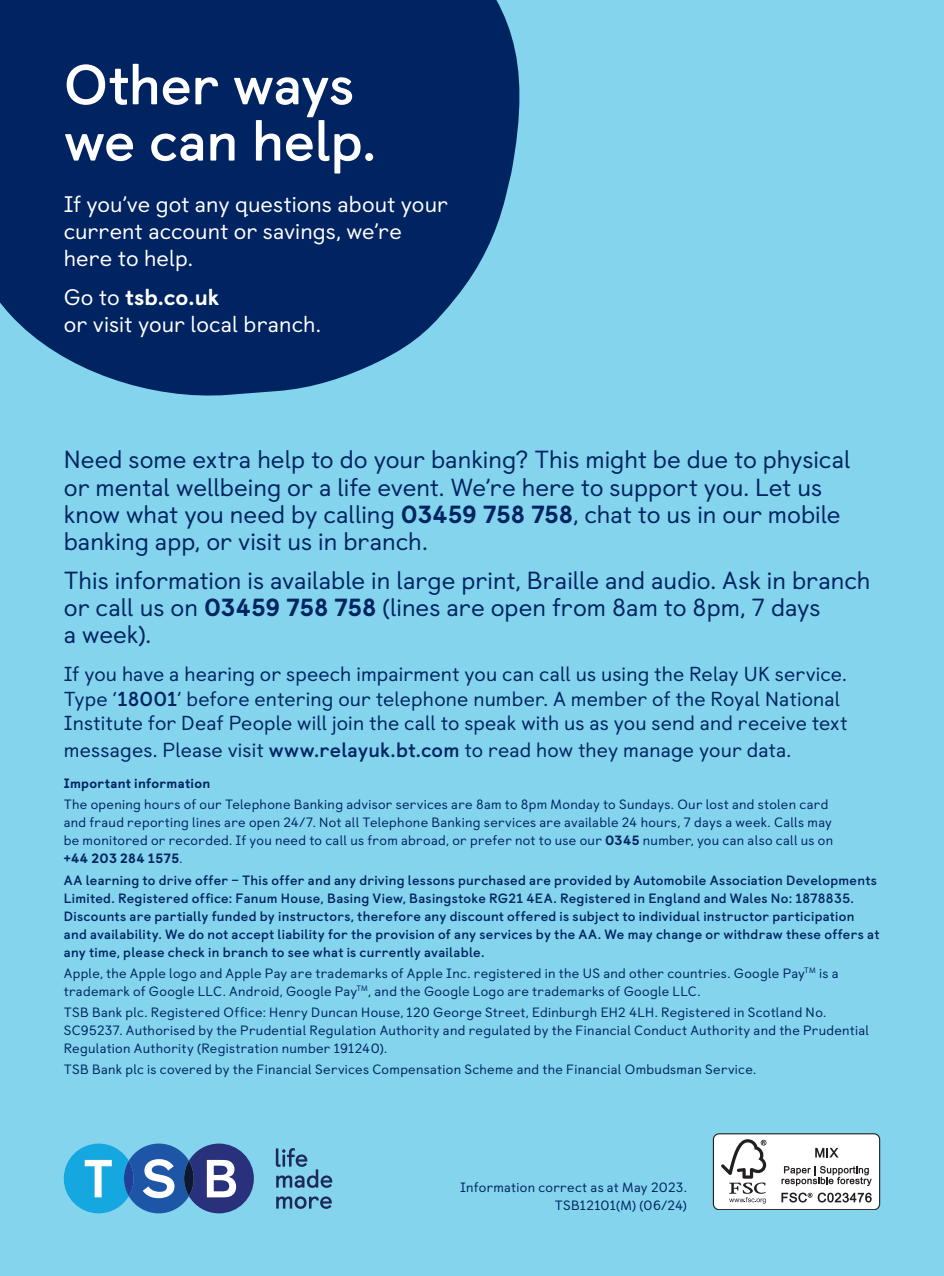
<style>
.page{position:relative;width:944px;height:1276px;background:#83d4ec}
.page>*{position:absolute;margin:0;border:0;box-sizing:border-box;transform-origin:0 0}
.Heading_30pt{font:700 56.25px/56.2px "TSB Castledown";letter-spacing:-.01em;color:#fff}
.Body_11pt{font:24.75px/27px "TSB Castledown";color:#002361}
.Body_11pt-2{font:22.5px/27px "TSB Castledown";letter-spacing:.005em;color:#fff}
.Body_text_9pt{font:20.25px/24.8px "TSB Castledown";letter-spacing:.005em;color:#002361}
.Small_print_6pt{font:13.5px/18px "TSB Castledown";letter-spacing:.02em;color:#002361}
.Small_print_6pt-2{font:700 13.5px/18px "TSB Castledown";letter-spacing:.02em;color:#002361}
.Small_print_6pt-3{font:800 13.5px "TSB Castledown";letter-spacing:.02em;color:#002361}
.s1{font-weight:800}
.s2{font-weight:700}
</style>
<div class="page">
<svg style="left:0;top:0;width:520px;height:396px;background:#0f3770"></svg>
<svg style="left:64px;top:1143px;width:190px;height:70px"></svg>
<svg style="left:276px;top:1196px;width:56px;height:12px"></svg>
<svg style="left:276px;top:1148px;width:56px;height:39px"></svg>
<svg style="left:713px;top:1133px;width:167px;height:76px;background:#dbdbdb"></svg>
<p class="Heading_30pt" style="left:64px;top:57px;width:314px">Other ways we can help.</p>
<p class="Body_11pt-2" style="left:64px;top:191px;width:386px">If you’ve got any questions about your current account or savings, we’re here to help.</p>
<p class="Body_11pt-2" style="left:64px;top:284px;width:259px">Go to <span class="s1">tsb.co.uk<br></span>or visit your local branch.</p>
<p class="Body_11pt" style="left:64px;top:446px;width:788px">Need some extra help to do your banking? This might be due to physical or mental wellbeing or a life event. We’re here to support you. Let us know what you need by calling <span class="s1">03459 758 758</span>, chat to us in our mobile banking app, or visit us in branch.</p>
<p class="Body_11pt" style="left:64px;top:567px;width:808px">This information is available in large print, Braille and audio. Ask in branch or call us on <span class="s1">03459 758 758</span> (lines are open from 8am to 8pm, 7 days<br>a week).</p>
<p class="Body_text_9pt" style="left:64px;top:661px;width:785px">If you have a hearing or speech impairment you can call us using the Relay UK service.<br>Type ‘<span class="s2">18001</span>’ before entering our telephone number. A member of the Royal National<br>Institute for Deaf People will join the call to speak with us as you send and receive text</p>
<p class="Body_text_9pt" style="left:64px;top:738px;width:729px">messages. Please visit <span class="s2">www.relayuk.bt.com</span> to read how they manage your data.</p>
<p class="Small_print_6pt-3" style="left:64px;top:775px;width:148px">Important information</p>
<p class="Small_print_6pt" style="left:64px;top:795px;width:771px">The opening hours of our Telephone Banking advisor services are 8am to 8pm Monday to Sundays. Our lost and stolen card and fraud reporting lines are open 24/7. Not all Telephone Banking services are available 24 hours, 7 days a week. Calls may be monitored or recorded. If you need to call us from abroad, or prefer not to use our <span class="s1">0345</span> number, you can also call us on <span class="s1">+44 203 284 1575</span>.</p>
<p class="Small_print_6pt-2" style="left:64px;top:871px;width:817px">AA learning to drive offer – This offer and any driving lessons purchased are provided by Automobile Association Developments Limited. Registered office: Fanum House, Basing View, Basingstoke RG21 4EA. Registered in England and Wales No: 1878835.<br>Discounts are partially funded by instructors, therefore any discount offered is subject to individual instructor participation and availability. We do not accept liability for the provision of any services by the AA. We may change or withdraw these offers at any time, please check in branch to see what is currently available.</p>
<p class="Small_print_6pt" style="left:64px;top:964px;width:776px">Apple, the Apple logo and Apple Pay are trademarks of Apple Inc. registered in the US and other countries. Google Pay<sup>TM</sup> is a trademark of Google LLC. Android, Google Pay<sup>TM</sup>, and the Google Logo are trademarks of Google LLC.</p>
<p class="Small_print_6pt" style="left:64px;top:1003px;width:807px">TSB Bank plc. Registered Office: Henry Duncan House, 120 George Street, Edinburgh EH2 4LH. Registered in Scotland No.<br>SC95237. Authorised by the Prudential Regulation Authority and regulated by the Financial Conduct Authority and the Prudential<br>Regulation Authority (Registration number 191240).</p>
<p class="Small_print_6pt" style="left:64px;top:1060px;width:694px">TSB Bank plc is covered by the Financial Services Compensation Scheme and the Financial Ombudsman Service.</p>
<p class="Small_print_6pt" style="left:460px;top:1178px;width:228px;text-align:right">Information correct as at May 2023.<br>TSB12101(M) (06/24)</p>
</div>
